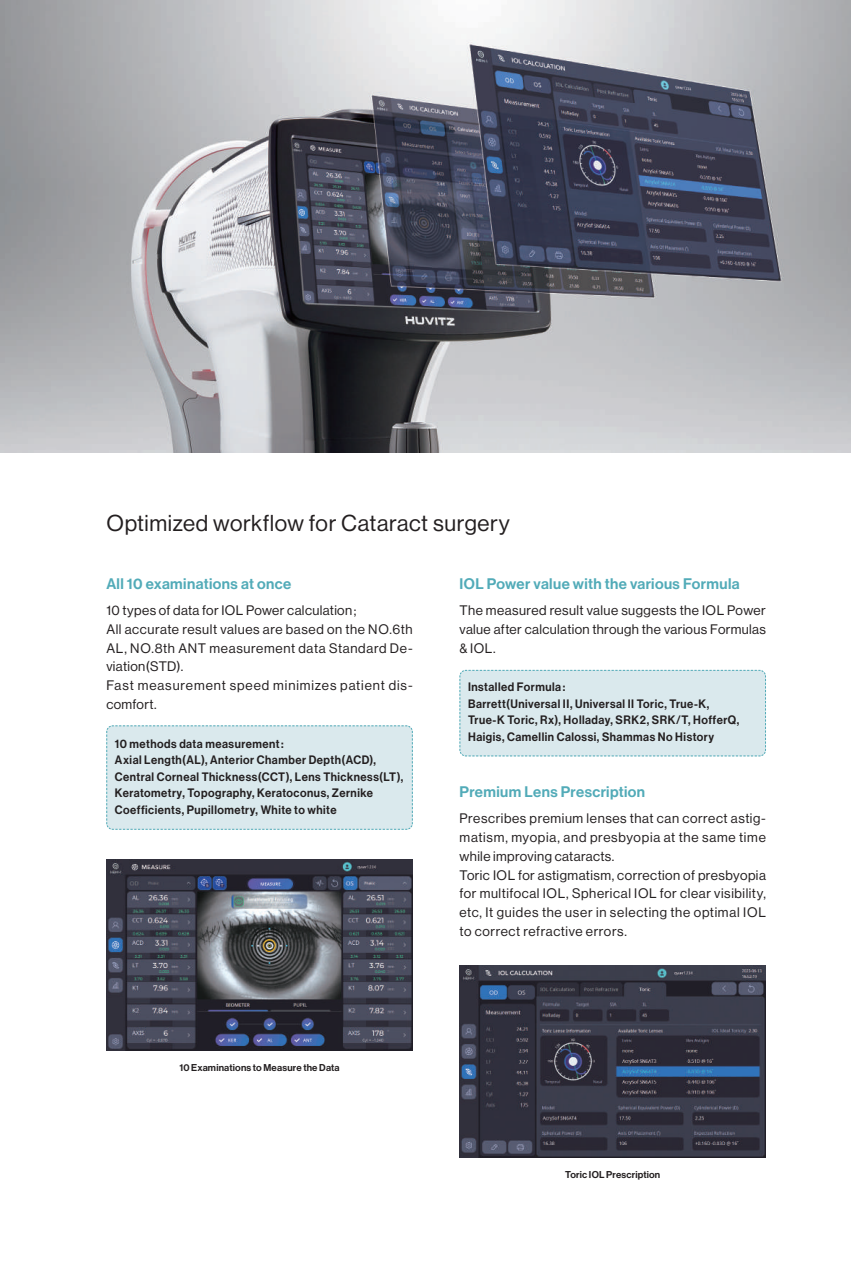
<style>
.page{position:relative;width:851px;height:1263px;background:#fff}
.page>*{position:absolute;margin:0;border:0;box-sizing:border-box;transform-origin:0 0}
.t1{font:22.5px "N Haas Grotesk DS Pro 55 Rg";letter-spacing:.025em;color:#231f20}
.t2{font:15px "N Haas Grotesk DS Pro 65 Md";letter-spacing:.025em;color:#52abb8}
.t3{font:13.5px/18.8px "N Haas Grotesk DS Pro 55 Rg";letter-spacing:.04em;color:#231f20}
.t4{font:12px/16.5px "N Haas Grotesk DS Pro 65 Md";letter-spacing:.045em;color:#231f20;scale:.95 1}
.t5{font:9.75px "N Haas Grotesk DS Pro 65 Md";letter-spacing:.02em;color:#231f20}
</style>
<div class="page">
<div style="left:106px;top:725px;width:307px;height:105px;background:#dae9ed"></div>
<img style="left:106px;top:859px;width:306px;height:192px">
<img style="left:0;top:0;width:850px;height:453px">
<div style="left:459px;top:670px;width:307px;height:87px;background:#dae9ed"></div>
<img style="left:459px;top:966px;width:306px;height:191px">
<h1 class="t1" style="left:106px;top:510px;width:405px">Optimized workflow for Cataract surgery</h1>
<p class="t2" style="left:106px;top:575px;width:186px">All 10 examinations at once</p>
<p class="t3" style="left:106px;top:601px;width:308px">10 types of data for IOL Power calculation;<br>All accurate result values are based on the NO.6th AL, NO.8th ANT measurement data Standard De&shy;viation(STD).<br>Fast measurement speed minimizes patient dis&shy;comfort.</p>
<p class="t4" style="left:115px;top:735px;width:305px">10 methods data measurement:<br>Axial Length(AL), Anterior Chamber Depth(ACD), Central Corneal Thickness(CCT), Lens Thickness(LT), Keratometry, Topography, Keratoconus, Zernike Coefficients, Pupillometry, White to white</p>
<p class="t2" style="left:459px;top:575px;width:281px">IOL Power value with the various Formula</p>
<p class="t3" style="left:459px;top:601px;width:308px;text-align:justify">The measured result value suggests the IOL Power value after calculation through the various Formulas &amp; IOL.</p>
<p class="t4" style="left:468px;top:679px;width:287px">Installed Formula:<br>Barrett(Universal II, Universal II Toric, True-K, True-K Toric, Rx), Holladay, SRK2, SRK/T, HofferQ, Haigis, Camellin Calossi, Shammas No History</p>
<p class="t2" style="left:459px;top:783px;width:187px">Premium Lens Prescription</p>
<p class="t3" style="left:459px;top:809px;width:308px">Prescribes premium lenses that can correct astig&shy;matism, myopia, and presbyopia at the same time while improving cataracts.<br>Toric IOL for astigmatism, correction of presbyopia for multifocal IOL, Spherical IOL for clear visibility, etc, It guides the user in selecting the optimal IOL to correct refractive errors.</p>
<p class="t5" style="left:179px;top:1062px;width:162px">10 Examinations to Measure the Data</p>
<p class="t5" style="left:565px;top:1169px;width:97px">Toric IOL Prescription</p>
</div>
